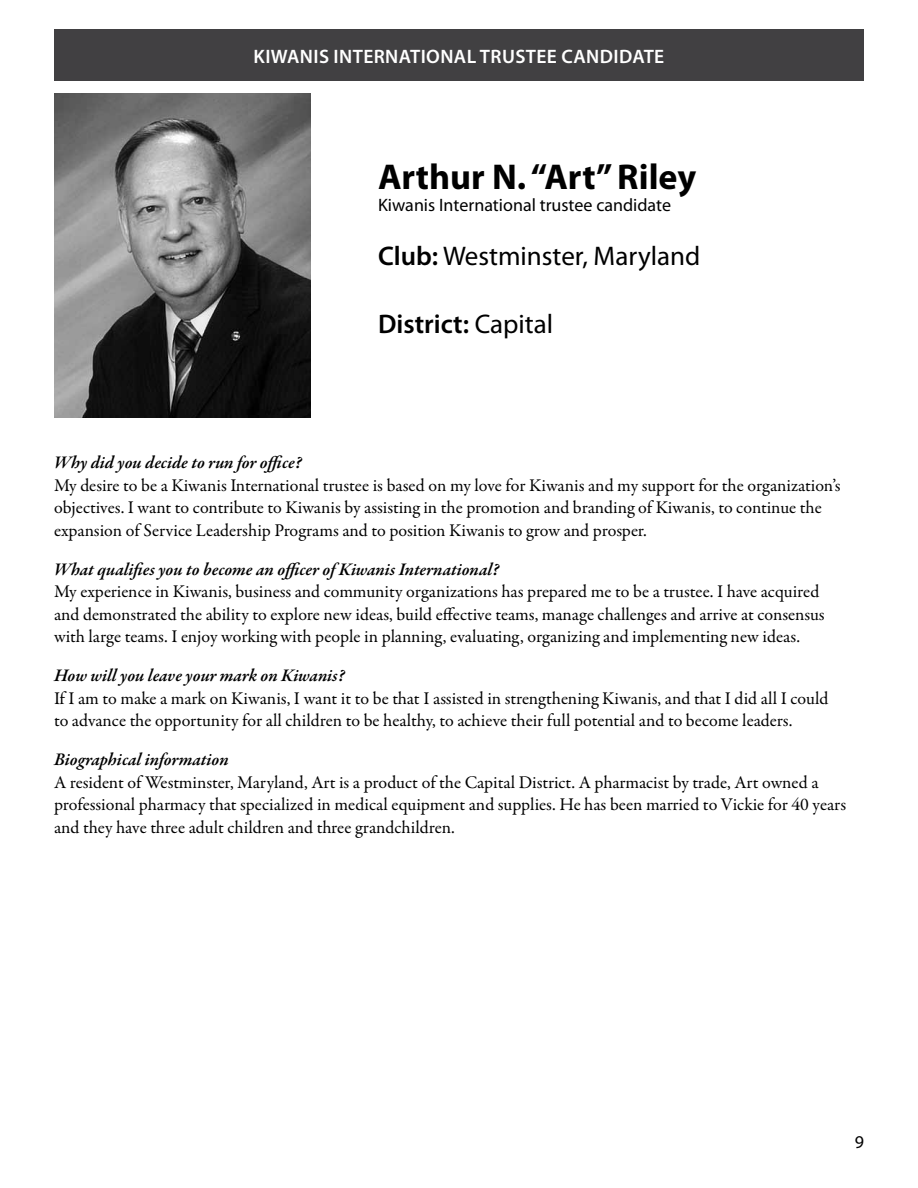
<style>
.page{position:relative;width:918px;height:1188px;background:#fff}
.page>*{position:absolute;margin:0;border:0;box-sizing:border-box;transform-origin:0 0}
.t1{font:700 36px "Myriad Pro";color:#000}
.t2{font:27px "Myriad Pro";color:#000}
.t3{font:600 27px "Myriad Pro";color:#000}
.t4{font:600 19.5px "Myriad Pro";letter-spacing:.02em;color:#fff}
.t5{font:18px/22.5px "Garamond Premr Pro";color:#000}
.t6{font:italic 600 18px "Garamond Premr Pro";color:#000}
.t7{font:18px "Myriad Pro";color:#000}
.s1{font-weight:600}
.s2{font-weight:400}
</style>
<div class="page">
<img style="left:54px;top:94px;width:256px;height:324px">
<div style="left:54px;top:29px;width:810px;height:52px;background:#414042"></div>
<p class="t4" style="left:254px;top:44px;width:91px">KIWANIS INTE</p>
<p class="t4" style="left:374px;top:44px;width:153px">RNATIONAL TRUSTEE</p>
<p class="t4" style="left:561px;top:44px;width:94px">CANDIDATE</p>
<h1 class="t1" style="left:378px;top:153px;width:320px">Arthur N. “Art” Riley</h1>
<p class="t7" style="left:378px;top:193px;width:295px">Kiwanis International trustee candidate</p>
<h2 class="t2" style="left:378px;top:239px;width:324px"><span class="s1">CLUB:</span> Westminster, Maryland</h2>
<h2 class="t3" style="left:378px;top:307px;width:177px">DISTRICT: <span class="s2">Capital</span></h2>
<p class="t6" style="left:54px;top:451px;width:249px">Why did you decide to run for office?</p>
<p class="t5" style="left:54px;top:474px;width:788px">My desire to be a Kiwanis International trustee is based on my love for Kiwanis and my support for the organization’s objectives. I want to contribute to Kiwanis by assisting in the promotion and branding of Kiwanis, to continue the expansion of Service Leadership Programs and to position Kiwanis to grow and prosper.</p>
<p class="t6" style="left:54px;top:558px;width:447px">What qualifies you to become an officer of Kiwanis International?</p>
<p class="t5" style="left:54px;top:581px;width:772px">My experience in Kiwanis, business and community organizations has prepared me to be a trustee. I have acquired and demonstrated the ability to explore new ideas, build effective teams, manage challenges and arrive at consensus with large teams. I enjoy working with people in planning, evaluating, organizing and implementing new ideas.</p>
<p class="t6" style="left:54px;top:664px;width:292px">How will you leave your mark on Kiwanis?</p>
<p class="t5" style="left:54px;top:687px;width:776px">If I am to make a mark on Kiwanis, I want it to be that I assisted in strengthening Kiwanis, and that I did all I could to advance the opportunity for all children to be healthy, to achieve their full potential and to become leaders.</p>
<p class="t6" style="left:54px;top:748px;width:176px">Biographical information</p>
<p class="t5" style="left:54px;top:771px;width:794px">A resident of Westminster, Maryland, Art is a product of the Capital District. A pharmacist by trade, Art owned a professional pharmacy that specialized in medical equipment and supplies. He has been married to Vickie for 40 years and they have three adult children and three grandchildren.</p>
<p class="t7" style="left:855px;top:1130px;width:11px">9</p>
</div>
